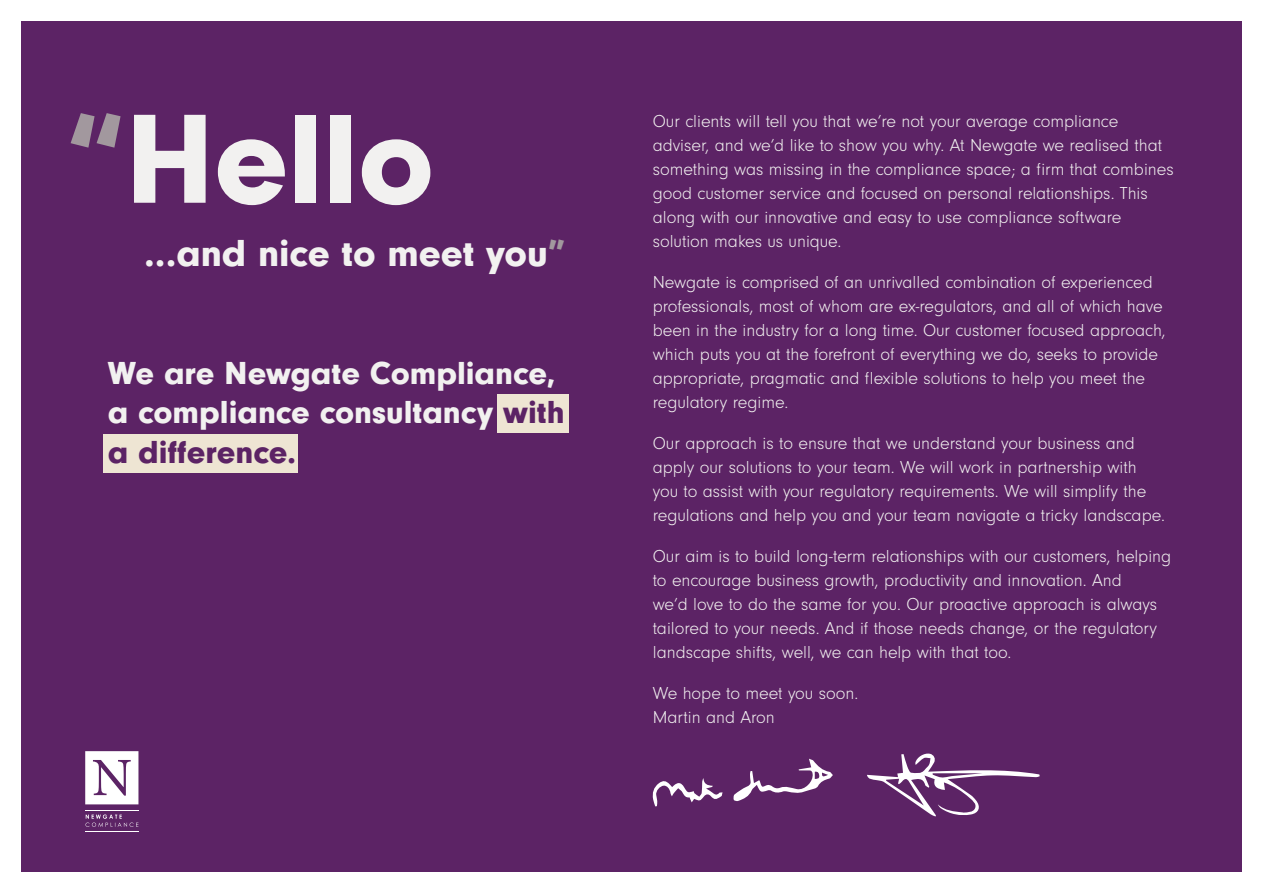
<style>
.page{position:relative;width:1263px;height:893px;background:#fff}
.page>*{position:absolute;margin:0;border:0;box-sizing:border-box;transform-origin:0 0}
.t1{font:900 131.85px "Neuzeit Gro";color:#f2f1f0}
.t2{font:900 39.15px "Neuzeit Gro";color:#f2f1f0}
.bold_pull_out{font:900 33.15px/39.8px "Neuzeit Gro";color:#f2f1f0}
.t3{font:300 18px/24px "Neuzeit Gro";color:#f2f1f0}
.s1{color:#a2989e}
.s2{color:#5c2365}
</style>
<div class="page">
<div style="left:21px;top:21px;width:1221px;height:851px;background:#5c2365"></div>
<div style="left:498px;top:394px;width:71px;height:38px;background:#eee5d3"></div>
<div style="left:104px;top:434px;width:194px;height:39px;background:#eee5d3"></div>
<svg style="left:85px;top:751px;width:53px;height:53px;background:#e7dee8"></svg>
<svg style="left:86px;top:814px;width:52px;height:13px"></svg>
<hr style="left:85px;top:810px;width:53px;height:1px;background:#fff">
<hr style="left:85px;top:831px;width:53px;height:1px;background:#fff">
<svg style="left:733px;top:759px;width:100px;height:42px"></svg>
<svg style="left:652px;top:778px;width:70px;height:28px"></svg>
<svg style="left:867px;top:753px;width:173px;height:63px"></svg>
<p class="t1" style="left:67px;top:84px;width:369px"><span class="s1">“</span>Hello</p>
<p class="t2" style="left:144px;top:230px;width:423px">...and nice to meet you<span class="s1">”</span></p>
<p class="bold_pull_out" style="left:108px;top:353px;width:458px">We are Newgate Compliance, a compliance consultancy <span class="s2">with a difference.</span></p>
<p class="t3" style="left:653px;top:109px;width:522px">Our clients will tell you that we’re not your average compliance adviser, and we’d like to show you why. At Newgate we realised that something was missing in the compliance space; a firm that combines good customer service and focused on personal relationships. This along with our innovative and easy to use compliance software solution makes us unique.</p>
<p class="t3" style="left:653px;top:270px;width:515px">Newgate is comprised of an unrivalled combination of experienced professionals, most of whom are ex-regulators, and all of which have been in the industry for a long time. Our customer focused approach, which puts you at the forefront of everything we do, seeks to provide appropriate, pragmatic and flexible solutions to help you meet the regulatory regime.</p>
<p class="t3" style="left:653px;top:431px;width:514px">Our approach is to ensure that we understand your business and apply our solutions to your team. We will work in partnership with you to assist with your regulatory requirements. We will simplify the regulations and help you and your team navigate a tricky landscape.</p>
<p class="t3" style="left:653px;top:544px;width:520px">Our aim is to build long-term relationships with our customers, helping to encourage business growth, productivity and innovation. And<br>we’d love to do the same for you. Our proactive approach is always tailored to your needs. And if those needs change, or the regulatory landscape shifts, well, we can help with that too.</p>
<p class="t3" style="left:653px;top:681px;width:207px">We hope to meet you soon.<br>Martin and Aron</p>
</div>
